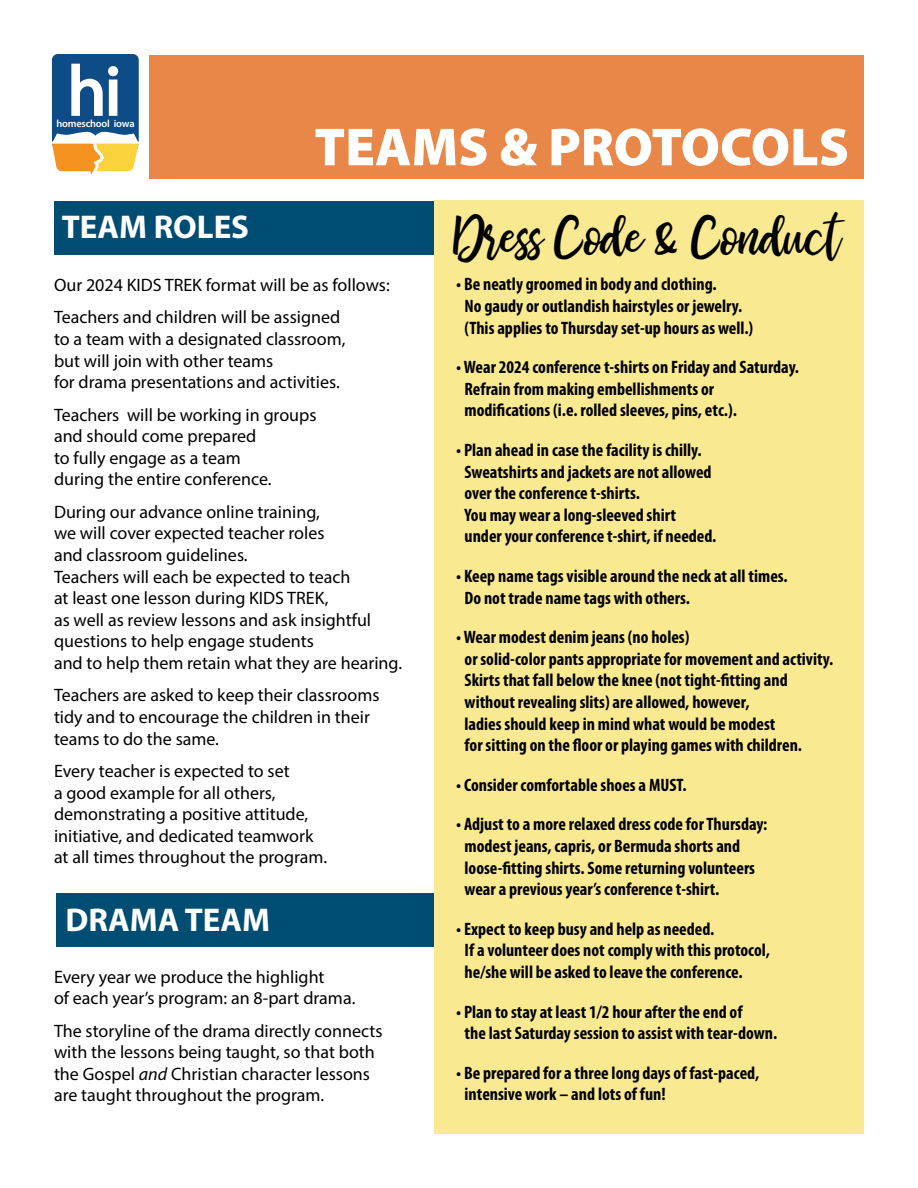
<style>
.page{position:relative;width:918px;height:1188px;background:#fff}
.page>*{position:absolute;margin:0;border:0;box-sizing:border-box;transform-origin:0 0}
.t1{font:70.05px "Myriad Pro";color:#fff}
.t2{font:900 54px "Myriad Pro";color:#fff}
.t3{font:48px "bhatoshine";color:#000}
.t4{font:700 33px "Myriad Pro";color:#fff}
.t5{font:700 condensed 18px/21.6px "Myriad Pro";color:#000}
.t6{font:18px/21.6px "Myriad Pro";color:#000}
.t7{font:600 10.35px "Myriad Pro";letter-spacing:-.02em;color:#fff}
.s1{font-style:italic}
</style>
<div class="page">
<div style="left:54px;top:201px;width:608px;height:54px;background:#004d74"></div>
<div style="left:56px;top:893px;width:609px;height:54px;background:#004d74"></div>
<div style="left:149px;top:55px;width:715px;height:123px;background:#e88748"></div>
<svg style="left:52px;top:54px;width:87px;height:121px;background:#5e7986"></svg>
<div style="left:434px;top:200px;width:429px;height:934px;background:#f9e991"></div>
<h1 class="t1" style="left:67px;top:48px;width:55px">hi</h1>
<p class="t7" style="left:56px;top:117px;width:80px">homeschool iowa</p>
<h2 class="t2" style="left:314px;top:116px;width:536px">TEAMS &amp; PROTOCOLS</h2>
<h3 class="t4" style="left:62px;top:205px;width:189px">TEAM ROLES</h3>
<h3 class="t3" style="left:454px;top:201px;width:388px">Dress Code &amp; Conduct</h3>
<p class="t6" style="left:54px;top:268px;width:337px;line-height:32.4px">Our 2024 KIDS TREK format will be as follows:<br>Teachers and children will be assigned</p>
<p class="t6" style="left:54px;top:328px;width:293px">to a team with a designated classroom, but will join with other teams<br>for drama presentations and activities.</p>
<p class="t6" style="left:54px;top:403px;width:264px">Teachers will be working in groups and should come prepared<br>to fully engage as a team<br>during the entire conference.</p>
<p class="t6" style="left:54px;top:501px;width:350px">During our advance online training,<br>we will cover expected teacher roles<br>and classroom guidelines.<br>Teachers will each be expected to teach<br>at least one lesson during KIDS TREK,<br>as well as review lessons and ask insightful questions to help engage students<br>and to help them retain what they are hearing.</p>
<p class="t6" style="left:54px;top:684px;width:327px">Teachers are asked to keep their classrooms tidy and to encourage the children in their teams to do the same.</p>
<p class="t6" style="left:54px;top:760px;width:275px">Every teacher is expected to set<br>a good example for all others, demonstrating a positive attitude, initiative, and dedicated teamwork at all times throughout the program.</p>
<p class="t5" style="left:465px;top:273px;width:290px;text-indent:-9px">• Be neatly groomed in body and clothing.<br>No gaudy or outlandish hairstyles or jewelry. (This applies to Thursday set-up hours as well.)</p>
<p class="t5" style="left:465px;top:356px;width:336px;text-indent:-9px">• Wear 2024 conference t-shirts on Friday and Saturday.<br>Refrain from making embellishments or modifications (i.e. rolled sleeves, pins, etc.).</p>
<p class="t5" style="left:464px;top:439px;width:254px;text-indent:-8px">• Plan ahead in case the facility is chilly.<br>Sweatshirts and jackets are not allowed over the conference t-shirts.<br>You may wear a long-sleeved shirt under your conference t-shirt, if needed.</p>
<p class="t5" style="left:465px;top:565px;width:325px;text-indent:-9px">• Keep name tags visible around the neck at all times.<br>Do not trade name tags with others.</p>
<p class="t5" style="left:465px;top:626px;width:370px;text-indent:-9px">• Wear modest denim jeans (no holes)<br>or solid-color pants appropriate for movement and activity.<br>Skirts that fall below the knee (not tight-fitting and without revealing slits) are allowed, however,<br>ladies should keep in mind what would be modest<br>for sitting on the floor or playing games with children.</p>
<p class="t5" style="left:456px;top:774px;width:232px">• Consider comfortable shoes a MUST.</p>
<p class="t5" style="left:465px;top:813px;width:304px;text-indent:-9px">• Adjust to a more relaxed dress code for Thursday: modest jeans, capris, or Bermuda shorts and loose-fitting shirts. Some returning volunteers wear a previous year’s conference t-shirt.</p>
<p class="t5" style="left:465px;top:918px;width:307px;text-indent:-9px">• Expect to keep busy and help as needed.<br>If a volunteer does not comply with this protocol, he/she will be asked to leave the conference.</p>
<p class="t5" style="left:465px;top:1000px;width:314px;text-indent:-9px">• Plan to stay at least 1/2 hour after the end of<br>the last Saturday session to assist with tear-down.</p>
<p class="t5" style="left:465px;top:1062px;width:296px;text-indent:-9px">• Be prepared for a three long days of fast-paced, intensive work – and lots of fun!</p>
<h3 class="t4" style="left:65px;top:898px;width:206px">DRAMA TEAM</h3>
<p class="t6" style="left:54px;top:965px;width:303px">Every year we produce the highlight<br>of each year’s program: an 8-part drama.</p>
<p class="t6" style="left:54px;top:1019px;width:330px">The storyline of the drama directly connects with the lessons being taught, so that both the Gospel <span class="s1">and</span> Christian character lessons are taught throughout the program.</p>
</div>
